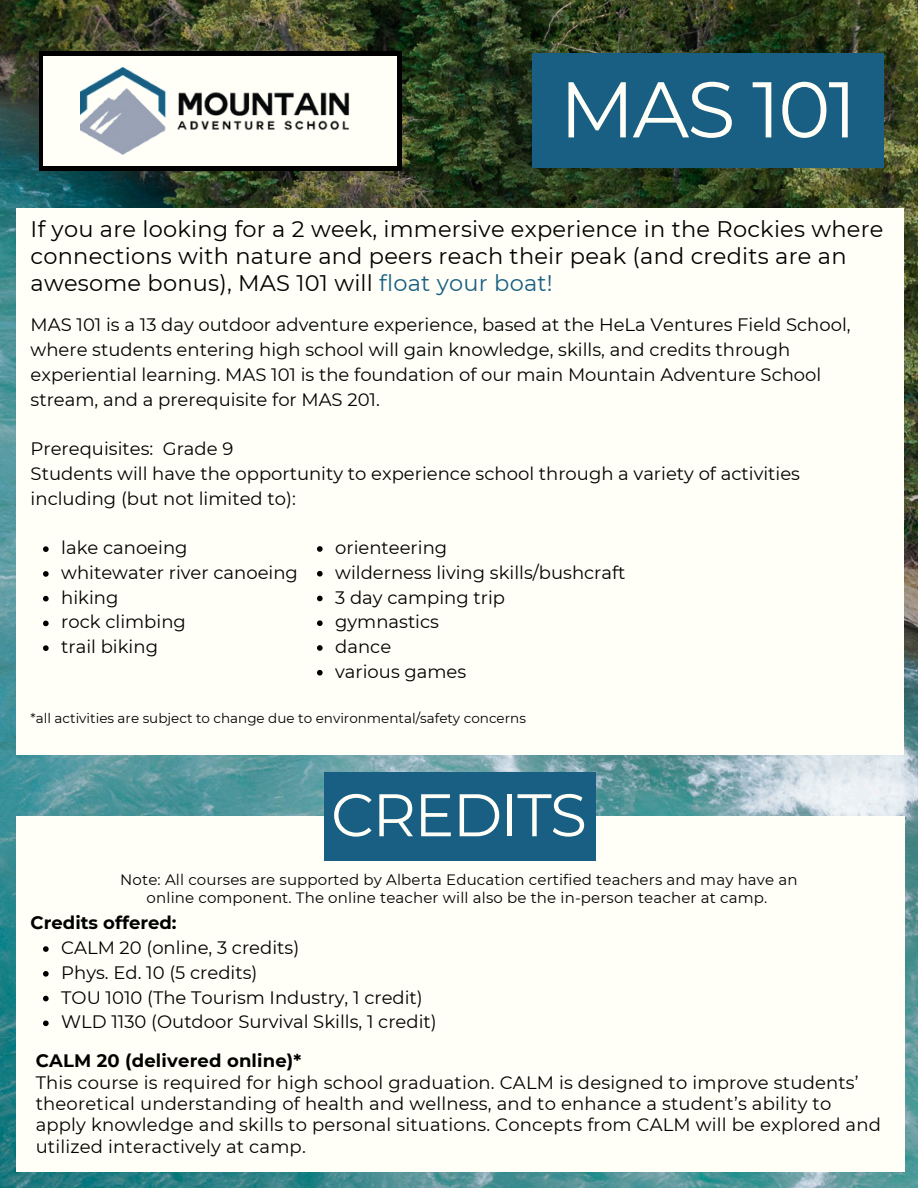
<style>
.page{position:relative;width:918px;height:1188px;background:#fff}
.page>*{position:absolute;margin:0;border:0;box-sizing:border-box;transform-origin:0 0}
.t1{font:78.9px "Montserrat";letter-spacing:-.025em;color:#fffff7}
.t2{font:60px "Montserrat";letter-spacing:-.025em;color:#fffff7}
.t3{font:22.5px/27px "Montserrat";letter-spacing:.01em;color:#000}
.t4{font:18px/24.8px "Montserrat";color:#000}
.t5{font:700 18px "Montserrat";color:#000}
.t6{font:15px/18px "Montserrat";letter-spacing:.01em;color:#000;text-align:center}
.t7{font:13.5px "Montserrat";color:#000}
.s1{color:#185f83}
.s2{font-weight:700}
</style>
<div class="page">
<img style="left:0;top:0;width:918px;height:1188px">
<div style="left:39px;top:52px;width:362px;height:118px;background:#000"></div>
<div style="left:44px;top:56px;width:353px;height:109px;background:#fffff7"></div>
<div style="left:533px;top:54px;width:351px;height:114px;background:#185f83"></div>
<img style="left:81px;top:67px;width:269px;height:88px">
<div style="left:17px;top:817px;width:887px;height:355px;background:#fffff7"></div>
<div style="left:324px;top:772px;width:272px;height:88px;background:#185f83"></div>
<div style="left:17px;top:208px;width:887px;height:547px;background:#fffff7"></div>
<svg style="left:43px;top:546px;width:6px;height:6px"></svg>
<svg style="left:43px;top:571px;width:6px;height:6px"></svg>
<svg style="left:43px;top:596px;width:6px;height:5px"></svg>
<svg style="left:43px;top:621px;width:6px;height:5px"></svg>
<svg style="left:43px;top:645px;width:6px;height:6px"></svg>
<svg style="left:317px;top:546px;width:6px;height:6px"></svg>
<svg style="left:317px;top:571px;width:6px;height:6px"></svg>
<svg style="left:317px;top:596px;width:6px;height:5px"></svg>
<svg style="left:317px;top:620px;width:6px;height:6px"></svg>
<svg style="left:317px;top:645px;width:6px;height:6px"></svg>
<svg style="left:317px;top:670px;width:6px;height:6px"></svg>
<svg style="left:43px;top:946px;width:6px;height:6px"></svg>
<svg style="left:43px;top:971px;width:6px;height:6px"></svg>
<svg style="left:43px;top:996px;width:6px;height:5px"></svg>
<svg style="left:43px;top:1021px;width:6px;height:5px"></svg>
<p class="t1" style="left:559px;top:61px;width:299px">MAS 101</p>
<p class="t3" style="left:31px;top:215px;width:854px">If you are looking for a 2 week, immersive experience in the Rockies where connections with nature and peers reach their peak (and credits are an awesome bonus), MAS 101 will <span class="s1">float your boat!</span></p>
<p class="t4" style="left:31px;top:313px;width:822px">MAS 101 is a 13 day outdoor adventure experience, based at the HeLa Ventures Field School, where students entering high school will gain knowledge, skills, and credits through experiential learning. MAS 101 is the foundation of our main Mountain Adventure School stream, and a prerequisite for MAS 201.</p>
<p class="t4" style="left:31px;top:436px;width:771px">Prerequisites: Grade 9<br>Students will have the opportunity to experience school through a variety of activities including (but not limited to):</p>
<h1 class="t4" style="left:61px;top:535px;width:128px">lake canoeing</h1>
<h3 class="t4" style="left:61px;top:560px;width:238px">whitewater river canoeing</h3>
<h5 class="t4" style="left:61px;top:585px;width:59px">hiking</h5>
<h5 class="t4" style="left:61px;top:610px;width:126px">rock climbing</h5>
<p class="t4" style="left:61px;top:634px;width:98px">trail biking</p>
<p class="t4" style="left:335px;top:535px;width:114px">orienteering</p>
<p class="t4" style="left:335px;top:560px;width:292px">wilderness living skills/bushcraft</p>
<p class="t4" style="left:335px;top:585px;width:171px">3 day camping trip</p>
<p class="t4" style="left:335px;top:609px;width:105px">gymnastics</p>
<p class="t4" style="left:335px;top:634px;width:58px">dance</p>
<p class="t4" style="left:335px;top:659px;width:133px">various games</p>
<p class="t7" style="left:31px;top:710px;width:497px">*all activities are subject to change due to environmental/safety concerns</p>
<p class="t2" style="left:331px;top:778px;width:257px">CREDITS</p>
<p class="t6" style="left:120px;top:871px;width:679px">Note: All courses are supported by Alberta Education certified teachers and may have an online component. The online teacher will also be the in-person teacher at camp.</p>
<h2 class="t5" style="left:31px;top:912px;width:148px">Credits offered:</h2>
<h6 class="t4" style="left:61px;top:935px;width:240px">CALM 20 (online, 3 credits)</h6>
<h4 class="t4" style="left:61px;top:960px;width:198px">Phys. Ed. 10 (5 credits)</h4>
<p class="t4" style="left:61px;top:985px;width:363px">TOU 1010 (The Tourism Industry, 1 credit)</p>
<p class="t4" style="left:61px;top:1010px;width:377px">WLD 1130 (Outdoor Survival Skills, 1 credit)</p>
<p class="t4" style="left:36px;top:1050px;width:847px;line-height:21.3px"><span class="s2">CALM 20 (delivered online)*<br></span>This course is required for high school graduation. CALM is designed to improve students’ theoretical understanding of health and wellness, and to enhance a student’s ability to apply knowledge and skills to personal situations. Concepts from CALM will be explored and utilized interactively at camp.</p>
</div>
